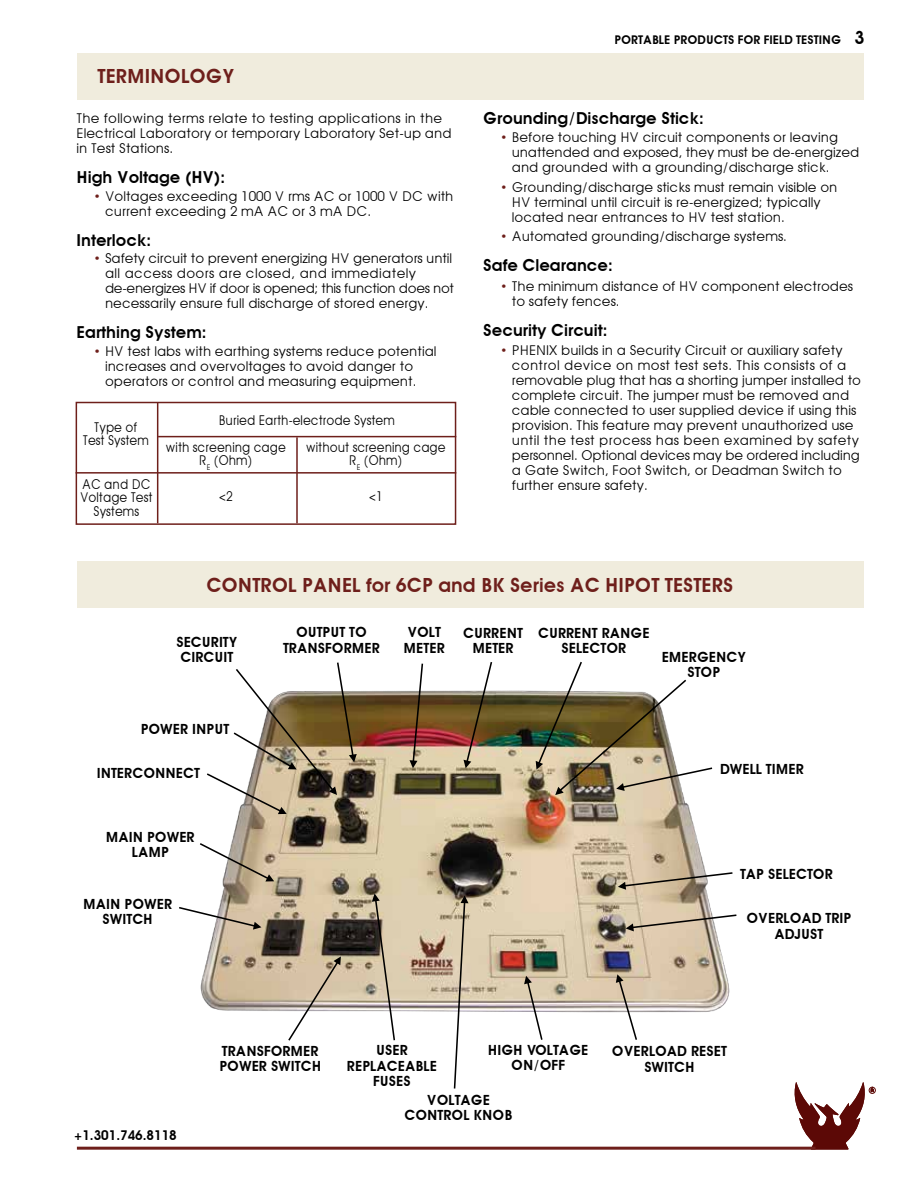
<style>
.page{position:relative;width:918px;height:1188px;background:#fff}
.page>*{position:absolute;margin:0;border:0;box-sizing:border-box;transform-origin:0 0}
.t1{font:600 19.5px "Avant Garde";color:#6e1f1b}
.t2{font:600 16.5px "Avant Garde";color:#000}
.t3{font:600 13.95px/15.6px "Avant Garde";color:#000;text-align:center}
.t4{font:13.5px/15px "Avant Garde";color:#000}
.t5{font:13.5px/13.5px "Avant Garde";color:#000;text-align:center;scale:.9 1}
.t6{font:600 13.5px "Avant Garde";color:#000}
.t7{font:600 12px "Avant Garde";color:#000}
.s1{color:#6e1f1b}
.s2{font-size:18px}
</style>
<div class="page">
<div style="left:869px;top:1087px;width:7px;height:7px;border:1px solid #5c0906;border-radius:50%"></div>
<svg style="left:793px;top:1082px;width:81px;height:68px"></svg>
<hr style="left:77px;top:1147px;width:739px;height:3px;background:#6e1f1b">
<div style="left:77px;top:54px;width:787px;height:46px;background:#f0ecdd"></div>
<div style="left:77px;top:562px;width:787px;height:46px;background:#f0ecdd"></div>
<div style="left:76px;top:402px;width:380px;height:123px;border:2px solid #6e1f1b"></div>
<hr style="left:157px;top:403px;width:1px;height:120px;background:#6e1f1b">
<hr style="left:296px;top:437px;width:2px;height:86px;background:#6e1f1b">
<hr style="left:158px;top:436px;width:298px;height:1px;background:#6e1f1b">
<hr style="left:76px;top:472px;width:380px;height:2px;background:#6e1f1b">
<img style="left:200px;top:690px;width:530px;height:323px">
<svg style="left:410px;top:663px;width:14px;height:105px"></svg>
<svg style="left:464px;top:662px;width:29px;height:106px"></svg>
<img style="left:536px;top:661px;width:178px;height:134px">
<svg style="left:618px;top:871px;width:115px;height:19px"></svg>
<svg style="left:626px;top:913px;width:111px;height:18px"></svg>
<svg style="left:616px;top:974px;width:22px;height:66px"></svg>
<svg style="left:524px;top:976px;width:20px;height:64px"></svg>
<svg style="left:287px;top:956px;width:54px;height:85px"></svg>
<svg style="left:372px;top:894px;width:24px;height:147px"></svg>
<svg style="left:453px;top:895px;width:15px;height:194px"></svg>
<svg style="left:200px;top:842px;width:74px;height:40px"></svg>
<svg style="left:179px;top:906px;width:82px;height:24px"></svg>
<svg style="left:205px;top:662px;width:152px;height:152px"></svg>
<h1 class="t1" style="left:98px;top:64px;width:138px">TERMINOLOGY</h1>
<p class="t4" style="left:77px;top:111px;width:377px">The following terms relate to testing applications in the<br>Electrical Laboratory or temporary Laboratory Set-up and in Test Stations.</p>
<p class="t2" style="left:77px;top:167px;width:150px">High Voltage (HV):</p>
<p class="t4" style="left:105px;top:189px;width:350px;text-indent:-12px"><span class="s1">•</span> Voltages exceeding 1000 V rms AC or 1000 V DC with current exceeding 2 mA AC or 3 mA DC .</p>
<p class="t2" style="left:77px;top:230px;width:76px">Interlock:</p>
<p class="t4" style="left:105px;top:250px;width:351px;text-indent:-12px"><span class="s1">•</span> Safety circuit to prevent energizing HV generators until all access doors are closed, and immediately de-energizes HV if door is opened; this function does not necessarily ensure full discharge of stored energy.</p>
<p class="t2" style="left:77px;top:322px;width:132px">Earthing System:</p>
<p class="t4" style="left:105px;top:343px;width:333px;text-indent:-12px"><span class="s1">•</span> HV test labs with earthing systems reduce potential increases and overvoltages to avoid danger to operators or control and measuring equipment.</p>
<p class="t5" style="left:83px;top:420px;width:75px">Type of<br>Test System</p>
<p class="t5" style="left:80px;top:477px;width:82px">AC and DC<br>Voltage Test<br>Systems</p>
<p class="t5" style="left:166px;top:406px;width:256px;line-height:27px;text-align:left;text-indent:53px">Buried Earth-electrode System with screening cage</p>
<p class="t5" style="left:306px;top:440px;width:157px">without screening cage</p>
<p class="t5" style="left:199px;top:454px;width:60px">R<sub>E</sub> (Ohm)</p>
<p class="t5" style="left:349px;top:454px;width:60px">R<sub>E</sub> (Ohm)</p>
<p class="t5" style="left:219px;top:490px;width:17px">&lt;2</p>
<p class="t5" style="left:369px;top:490px;width:17px">&lt;1</p>
<p class="t7" style="left:614px;top:32px;width:252px">PORTABLE PRODUCTS FOR FIELD TESTING <span class="s2">3</span></p>
<p class="t2" style="left:483px;top:109px;width:222px">Grounding/Discharge Stick:</p>
<p class="t4" style="left:512px;top:130px;width:349px;text-indent:-12px"><span class="s1">•</span> Before touching HV circuit components or leaving unattended and exposed, they must be de-energized and grounded with a grounding/discharge stick.</p>
<p class="t4" style="left:512px;top:180px;width:327px;text-indent:-12px"><span class="s1">•</span> Grounding/discharge sticks must remain visible on<br>HV terminal until circuit is re-energized; typically located near entrances to HV test station.</p>
<p class="t4" style="left:500px;top:229px;width:289px"><span class="s1">•</span> Automated grounding/discharge systems.</p>
<p class="t2" style="left:483px;top:256px;width:131px">Safe Clearance:</p>
<p class="t4" style="left:512px;top:279px;width:343px;text-indent:-12px"><span class="s1">•</span> The minimum distance of HV component electrodes to safety fences.</p>
<p class="t2" style="left:483px;top:320px;width:126px">Security Circuit:</p>
<p class="t4" style="left:512px;top:343px;width:351px;text-indent:-12px"><span class="s1">•</span> PHENIX builds in a Security Circuit or auxiliary safety control device on most test sets. This consists of a removable plug that has a shorting jumper installed to complete circuit. The jumper must be removed and cable connected to user supplied device if using this provision. This feature may prevent unauthorized use until the test process has been examined by safety personnel. Optional devices may be ordered including a Gate Switch, Foot Switch, or Deadman Switch to further ensure safety.</p>
<h1 class="t1" style="left:206px;top:573px;width:29px">Control</h1>
<h1 class="t1" style="left:302px;top:573px;width:24px">Panel</h1>
<h1 class="t1" style="left:366px;top:573px;width:264px">for 6CP and BK Series AC Hipot</h1>
<h1 class="t1" style="left:665px;top:573px;width:19px">Testers</h1>
<p class="t3" style="left:176px;top:634px;width:63px">SECURITY<br>CIRCUIT</p>
<p class="t3" style="left:141px;top:721px;width:90px">POWER INPUT</p>
<p class="t3" style="left:97px;top:765px;width:105px">INTERCONNECT</p>
<p class="t3" style="left:106px;top:829px;width:90px">MAIN POWER<br>LAMP</p>
<p class="t3" style="left:83px;top:896px;width:90px">MAIN POWER<br>SWITCH</p>
<p class="t3" style="left:283px;top:624px;width:98px">OUTPUT TO<br>TRANSFORMER</p>
<p class="t3" style="left:404px;top:625px;width:43px;text-align:left">VOLT<br>METER</p>
<p class="t3" style="left:463px;top:625px;width:61px">CURRENT<br>METER</p>
<p class="t3" style="left:538px;top:625px;width:113px">CURRENT RANGE<br>SELECTOR</p>
<p class="t3" style="left:662px;top:649px;width:86px">EMERGENCY<br>STOP</p>
<p class="t3" style="left:720px;top:762px;width:85px">DWELL TIMER</p>
<p class="t3" style="left:740px;top:866px;width:94px">TAP SELECTOR</p>
<p class="t3" style="left:746px;top:910px;width:106px">OVERLOAD TRIP<br>ADJUST</p>
<p class="t6" style="left:74px;top:1127px;width:104px">+1.301.746.8118</p>
<p class="t3" style="left:488px;top:1042px;width:102px">HIGH VOLTAGE<br>ON/OFF</p>
<p class="t3" style="left:612px;top:1043px;width:116px">OVERLOAD RESET<br>SWITCH</p>
<p class="t3" style="left:219px;top:1043px;width:103px;text-align:left">TRANSFORMER<br>POWER SWITCH</p>
<p class="t3" style="left:347px;top:1042px;width:92px">USER<br>REPLACEABLE<br>FUSES</p>
<p class="t3" style="left:404px;top:1092px;width:109px">VOLTAGE<br>CONTROL KNOB</p>
</div>
